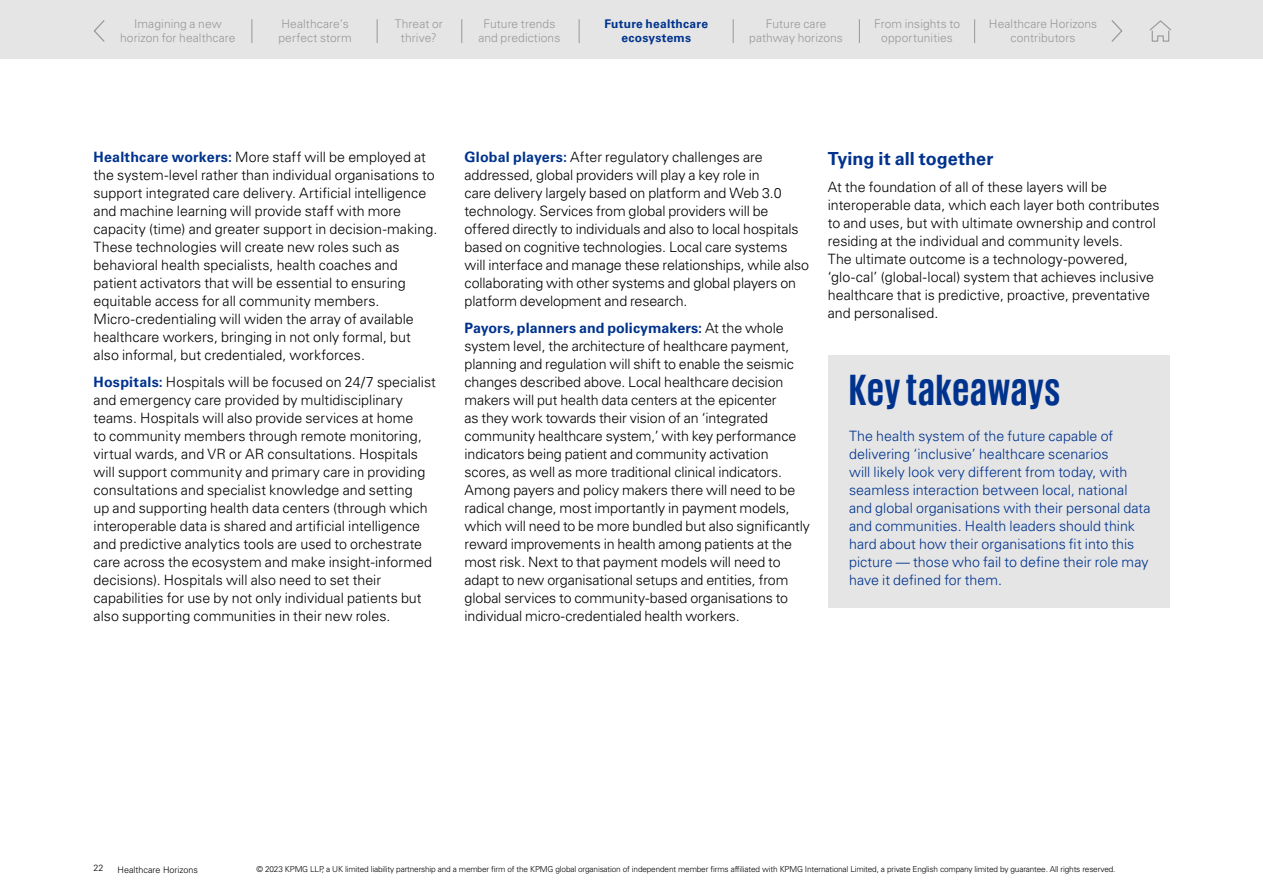
<style>
.page{position:relative;width:1263px;height:893px;background:#fff}
.page>*{position:absolute;margin:0;border:0;box-sizing:border-box;transform-origin:0 0}
.t1{font:700 45px "KPMG";letter-spacing:.02em;color:#00338d}
.t2{font:700 18px "Univers LT Std";letter-spacing:.005em;color:#00338d}
.t3{font:300 14.25px/18px "Univers LT Std";color:#000}
.t4{font:300 14.25px/18px "Univers LT Std";color:#00338d}
.t5{font:300 12px/14.4px "Univers LT Std";letter-spacing:.01em;color:#989898;text-align:center}
.t6{font:700 12px/14.4px "Univers LT Std";letter-spacing:.02em;color:#00338d;text-align:center}
.t7{font:300 9px "Univers LT Std";color:#000}
.t8{font:300 8.25px "Univers LT Std";letter-spacing:-.02em;color:#000}
.s1{font-weight:700;color:#00338d}
</style>
<div class="page">
<div style="left:828px;top:355px;width:341px;height:253px;background:#e5e5e5"></div>
<div style="left:0;top:0;width:1263px;height:58px;background:#e5e5e5"></div>
<svg style="left:1150px;top:20px;width:22px;height:22px"></svg>
<svg style="left:93px;top:20px;width:12px;height:22px"></svg>
<svg style="left:1111px;top:20px;width:12px;height:22px"></svg>
<svg style="left:974px;top:20px;width:1px;height:23px"></svg>
<svg style="left:859px;top:20px;width:1px;height:23px"></svg>
<svg style="left:733px;top:20px;width:1px;height:23px"></svg>
<svg style="left:579px;top:20px;width:1px;height:23px"></svg>
<svg style="left:461px;top:20px;width:1px;height:23px"></svg>
<svg style="left:377px;top:20px;width:1px;height:23px"></svg>
<svg style="left:251px;top:20px;width:1px;height:23px"></svg>
<p class="t5" style="left:120px;top:17px;width:117px">Imagining a new horizon for healthcare</p>
<p class="t6" style="left:604px;top:17px;width:105px">Future healthcare ecosystems</p>
<p class="t5" style="left:278px;top:17px;width:75px;text-align:left">Healthcare’s perfect storm</p>
<p class="t5" style="left:395px;top:17px;width:50px">Threat or thrive?</p>
<p class="t5" style="left:478px;top:17px;width:83px">Future trends and predictions</p>
<p class="t5" style="left:749px;top:17px;width:95px">Future care pathway horizons</p>
<p class="t5" style="left:874px;top:17px;width:87px">From insights to opportunities</p>
<p class="t5" style="left:989px;top:17px;width:110px">Healthcare Horizons contributors</p>
<p class="t3" style="left:94px;top:148px;width:345px"><span class="s1">Healthcare workers:</span> More staff will be employed at the system-level rather than individual organisations to support integrated care delivery. Artificial intelligence and machine learning will provide staff with more capacity (time) and greater support in decision-making.<br>These technologies will create new roles such as behavioral health specialists, health coaches and patient activators that will be essential to ensuring equitable access for all community members.<br>Micro-credentialing will widen the array of available healthcare workers, bringing in not only formal, but also informal, but credentialed, workforces.</p>
<p class="t3" style="left:94px;top:372px;width:344px"><span class="s1">Hospitals:</span> Hospitals will be focused on 24/7 specialist and emergency care provided by multidisciplinary teams. Hospitals will also provide services at home<br>to community members through remote monitoring, virtual wards, and VR or AR consultations. Hospitals will support community and primary care in providing consultations and specialist knowledge and setting<br>up and supporting health data centers (through which interoperable data is shared and artificial intelligence and predictive analytics tools are used to orchestrate care across the ecosystem and make insight-informed decisions). Hospitals will also need to set their capabilities for use by not only individual patients but also supporting communities in their new roles.</p>
<p class="t3" style="left:465px;top:147px;width:346px"><span class="s1">Global players:</span> After regulatory challenges are addressed, global providers will play a key role in<br>care delivery largely based on platform and Web 3.0 technology. Services from global providers will be offered directly to individuals and also to local hospitals based on cognitive technologies. Local care systems will interface and manage these relationships, while also collaborating with other systems and global players on platform development and research.</p>
<p class="t3" style="left:465px;top:318px;width:347px"><span class="s1">Payors, planners and policymakers:</span> At the whole system level, the architecture of healthcare payment, planning and regulation will shift to enable the seismic changes described above. Local healthcare decision makers will put health data centers at the epicenter<br>as they work towards their vision of an ‘integrated community healthcare system,’ with key performance indicators being patient and community activation scores, as well as more traditional clinical indicators.<br>Among payers and policy makers there will need to be radical change, most importantly in payment models, which will need to be more bundled but also significantly reward improvements in health among patients at the most risk. Next to that payment models will need to adapt to new organisational setups and entities, from global services to community-based organisations to individual micro-credentialed health workers.</p>
<p class="t2" style="left:828px;top:148px;width:167px">Tying it all together</p>
<p class="t3" style="left:828px;top:178px;width:333px">At the foundation of all of these layers will be interoperable data, which each layer both contributes to and uses, but with ultimate ownership and control residing at the individual and community levels.<br>The ultimate outcome is a technology-powered, ‘glo-cal’ (global-local) system that achieves inclusive healthcare that is predictive, proactive, preventative and personalised.</p>
<h1 class="t1" style="left:849px;top:367px;width:213px">Key takeaways</h1>
<p class="t4" style="left:849px;top:427px;width:303px">The health system of the future capable of delivering ‘inclusive’ healthcare scenarios<br>will likely look very different from today, with seamless interaction between local, national and global organisations with their personal data and communities. Health leaders should think hard about how their organisations fit into this picture — those who fail to define their role may have it defined for them.</p>
<p class="t7" style="left:94px;top:863px;width:12px">22</p>
<p class="t7" style="left:118px;top:864px;width:82px">Healthcare Horizons</p>
<p class="t8" style="left:257px;top:864px;width:860px">© 2023 KPMG LLP, a UK limited liability partnership and a member firm of the KPMG global organisation of independent member firms affiliated with KPMG International Limited, a private English company limited by guarantee. All rights reserved.</p>
</div>
